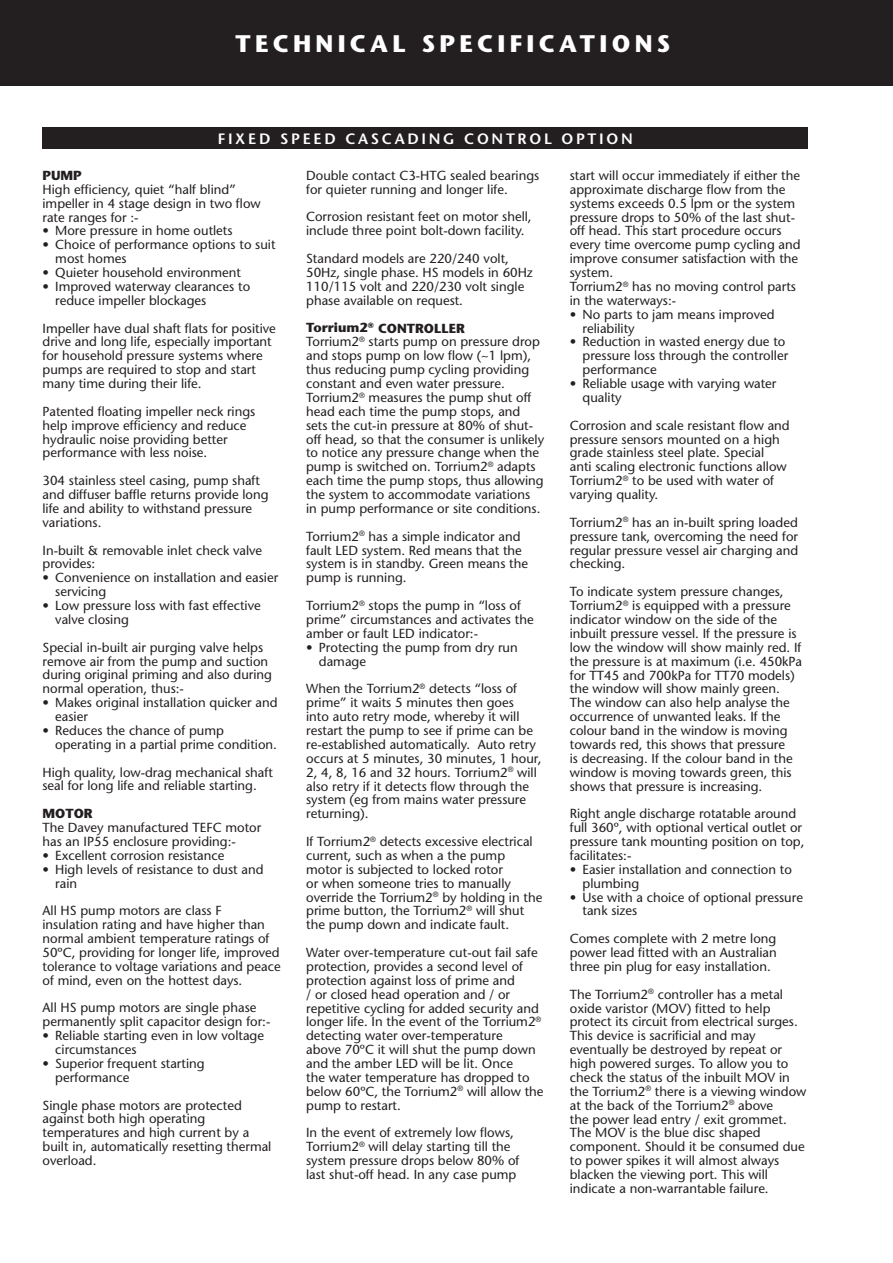
<style>
.page{position:relative;width:893px;height:1263px;background:#fff}
.page>*{position:absolute;margin:0;border:0;box-sizing:border-box;transform-origin:0 0}
.t1{font:700 24px "Stone Sans";letter-spacing:.18em;color:#fff}
.t2{font:600 15px "Stone Sans";letter-spacing:.18em;color:#fff}
.t3{font:13.2px/13.8px "Stone Sans";color:#231f20}
.t4{font:700 13.2px "Stone Sans";color:#231f20}
.s1{font-weight:700}
</style>
<div class="page">
<div style="left:0;top:0;width:893px;height:85px;background:#231f20"></div>
<div style="left:43px;top:128px;width:765px;height:21px;background:#231f20"></div>
<h1 class="t1" style="left:236px;top:29px;width:436px">TECHNICAL SPECIFICATIONS</h1>
<p class="t2" style="left:218px;top:130px;width:417px">FIXED SPEED CASCADING CONTROL OPTION</p>
<p class="t4" style="left:43px;top:167px;width:41px">PUMP</p>
<p class="t3" style="left:43px;top:182px;width:220px">High efficiency, quiet “half blind” impeller in 4 stage design in two flow rate ranges for :-</p>
<p class="t3" style="left:43px;top:224px;width:192px">• More pressure in home outlets</p>
<p class="t3" style="left:55px;top:238px;width:222px;text-indent:-13px">• Choice of performance options to suit most homes</p>
<p class="t3" style="left:43px;top:266px;width:200px">• Quieter household environment</p>
<p class="t3" style="left:55px;top:279px;width:196px;text-indent:-13px">• Improved waterway clearances to reduce impeller blockages</p>
<p class="t3" style="left:43px;top:321px;width:235px">Impeller have dual shaft flats for positive drive and long life, especially important for household pressure systems where pumps are required to stop and start many time during their life.</p>
<p class="t3" style="left:43px;top:404px;width:214px">Patented floating impeller neck rings help improve efficiency and reduce hydraulic noise providing better performance with less noise.</p>
<p class="t3" style="left:43px;top:474px;width:228px">304 stainless steel casing, pump shaft and diffuser baffle returns provide long life and ability to withstand pressure variations.</p>
<p class="t3" style="left:43px;top:543px;width:221px">In-built &amp; removable inlet check valve provides:</p>
<p class="t3" style="left:55px;top:571px;width:225px;text-indent:-13px">• Convenience on installation and easier servicing</p>
<p class="t3" style="left:55px;top:599px;width:207px;text-indent:-13px">• Low pressure loss with fast effective valve closing</p>
<p class="t3" style="left:43px;top:640px;width:231px">Special in-built air purging valve helps remove air from the pump and suction during original priming and also during normal operation, thus:-</p>
<p class="t3" style="left:55px;top:696px;width:224px;text-indent:-13px">• Makes original installation quicker and easier</p>
<p class="t3" style="left:55px;top:723px;width:223px;text-indent:-13px">• Reduces the chance of pump operating in a partial prime condition.</p>
<p class="t3" style="left:43px;top:765px;width:232px">High quality, low-drag mechanical shaft seal for long life and reliable starting.</p>
<p class="t4" style="left:43px;top:806px;width:52px">MOTOR</p>
<p class="t3" style="left:43px;top:820px;width:220px">The Davey manufactured TEFC motor has an IP55 enclosure providing:-</p>
<p class="t3" style="left:43px;top:848px;width:183px">• Excellent corrosion resistance</p>
<p class="t3" style="left:55px;top:862px;width:210px;text-indent:-13px">• High levels of resistance to dust and rain</p>
<p class="t3" style="left:43px;top:904px;width:240px">All HS pump motors are class F insulation rating and have higher than normal ambient temperature ratings of 50ºC, providing for longer life, improved tolerance to voltage variations and peace of mind, even on the hottest days.</p>
<p class="t3" style="left:43px;top:1001px;width:229px">All HS pump motors are single phase permanently split capacitor design for:-</p>
<p class="t3" style="left:55px;top:1029px;width:210px;text-indent:-13px">• Reliable starting even in low voltage circumstances</p>
<p class="t3" style="left:55px;top:1056px;width:151px;text-indent:-13px">• Superior frequent starting performance</p>
<p class="t3" style="left:43px;top:1098px;width:230px">Single phase motors are protected against both high operating temperatures and high current by a built in, automatically resetting thermal overload.</p>
<p class="t3" style="left:306px;top:168px;width:235px">Double contact C3-HTG sealed bearings for quieter running and longer life.</p>
<p class="t3" style="left:306px;top:210px;width:227px">Corrosion resistant feet on motor shell, include three point bolt-down facility.</p>
<p class="t3" style="left:306px;top:252px;width:228px">Standard models are 220/240 volt, 50Hz, single phase. HS models in 60Hz 110/115 volt and 220/230 volt single phase available on request.</p>
<p class="t3" style="left:306px;top:321px;width:240px"><span class="s1">Torrium2</span><sup>®</sup> <span class="s1">CONTROLLER<br></span>Torrium2<sup>®</sup> starts pump on pressure drop and stops pump on low flow (~1 lpm), thus reducing pump cycling providing constant and even water pressure.<br>Torrium2<sup>®</sup> measures the pump shut off head each time the pump stops, and sets the cut-in pressure at 80% of shut&shy;off head, so that the consumer is unlikely to notice any pressure change when the pump is switched on. Torrium2<sup>®</sup> adapts each time the pump stops, thus allowing the system to accommodate variations in pump performance or site conditions.</p>
<p class="t3" style="left:306px;top:529px;width:223px">Torrium2<sup>®</sup> has a simple indicator and fault LED system. Red means that the system is in standby. Green means the pump is running.</p>
<p class="t3" style="left:306px;top:599px;width:229px">Torrium2<sup>®</sup> stops the pump in “loss of prime” circumstances and activates the amber or fault LED indicator:-</p>
<p class="t3" style="left:319px;top:640px;width:200px;text-indent:-13px">• Protecting the pump from dry run damage</p>
<p class="t3" style="left:306px;top:682px;width:237px">When the Torrium2<sup>®</sup> detects “loss of prime” it waits 5 minutes then goes<br>into auto retry mode, whereby it will restart the pump to see if prime can be re-established automatically. Auto retry occurs at 5 minutes, 30 minutes, 1 hour, 2, 4, 8, 16 and 32 hours. Torrium2<sup>®</sup> will also retry if it detects flow through the system (eg from mains water pressure returning).</p>
<p class="t3" style="left:306px;top:834px;width:238px">If Torrium2<sup>®</sup> detects excessive electrical current, such as when a the pump motor is subjected to locked rotor<br>or when someone tries to manually override the Torrium2<sup>®</sup> by holding in the prime button, the Torrium2<sup>®</sup> will shut the pump down and indicate fault.</p>
<p class="t3" style="left:306px;top:945px;width:239px">Water over-temperature cut-out fail safe protection, provides a second level of protection against loss of prime and<br>/ or closed head operation and / or repetitive cycling for added security and longer life. In the event of the Torrium2<sup>® </sup>detecting water over-temperature<br>above 70ºC it will shut the pump down and the amber LED will be lit. Once<br>the water temperature has dropped to below 60ºC, the Torrium2<sup>®</sup> will allow the pump to restart.</p>
<p class="t3" style="left:306px;top:1126px;width:215px">In the event of extremely low flows, Torrium2<sup>®</sup> will delay starting till the system pressure drops below 80% of last shut-off head. In any case pump</p>
<p class="t3" style="left:570px;top:168px;width:232px">start will occur immediately if either the approximate discharge flow from the systems exceeds 0.5 lpm or the system pressure drops to 50% of the last shut&shy;off head. This start procedure occurs every time overcome pump cycling and improve consumer satisfaction with the system.<br>Torrium2<sup>®</sup> has no moving control parts in the waterways:-</p>
<p class="t3" style="left:583px;top:307px;width:194px;text-indent:-13px">• No parts to jam means improved reliability</p>
<p class="t3" style="left:583px;top:335px;width:207px;text-indent:-13px">• Reduction in wasted energy due to pressure loss through the controller performance</p>
<p class="t3" style="left:583px;top:377px;width:195px;text-indent:-13px">• Reliable usage with varying water quality</p>
<p class="t3" style="left:570px;top:418px;width:221px">Corrosion and scale resistant flow and pressure sensors mounted on a high grade stainless steel plate. Special<br>anti scaling electronic functions allow Torrium2<sup>®</sup> to be used with water of varying quality.</p>
<p class="t3" style="left:570px;top:515px;width:230px;text-align:justify">Torrium2<sup>®</sup> has an in-built spring loaded pressure tank, overcoming the need for regular pressure vessel air charging and checking.</p>
<p class="t3" style="left:570px;top:585px;width:234px">To indicate system pressure changes, Torrium2<sup>®</sup> is equipped with a pressure indicator window on the side of the inbuilt pressure vessel. If the pressure is low the window will show mainly red. If the pressure is at maximum (i.e. 450kPa for TT45 and 700kPa for TT70 models) the window will show mainly green.<br>The window can also help analyse the occurrence of unwanted leaks. If the colour band in the window is moving towards red, this shows that pressure<br>is decreasing. If the colour band in the window is moving towards green, this shows that pressure is increasing.</p>
<p class="t3" style="left:570px;top:807px;width:236px">Right angle discharge rotatable around full 360º, with optional vertical outlet or pressure tank mounting position on top, facilitates:-</p>
<p class="t3" style="left:583px;top:862px;width:211px;text-indent:-13px">• Easier installation and connection to plumbing</p>
<p class="t3" style="left:583px;top:890px;width:222px;text-indent:-13px">• Use with a choice of optional pressure tank sizes</p>
<p class="t3" style="left:570px;top:932px;width:208px;text-align:justify">Comes complete with 2 metre long power lead fitted with an Australian three pin plug for easy installation.</p>
<p class="t3" style="left:570px;top:987px;width:238px">The Torrium2<sup>®</sup> controller has a metal oxide varistor (MOV) fitted to help protect its circuit from electrical surges.<br>This device is sacrificial and may eventually be destroyed by repeat or high powered surges. To allow you to check the status of the inbuilt MOV in the Torrium2<sup>®</sup> there is a viewing window at the back of the Torrium2<sup>®</sup> above<br>the power lead entry / exit grommet.<br>The MOV is the blue disc shaped component. Should it be consumed due to power spikes it will almost always blacken the viewing port. This will indicate a non-warrantable failure.</p>
</div>
